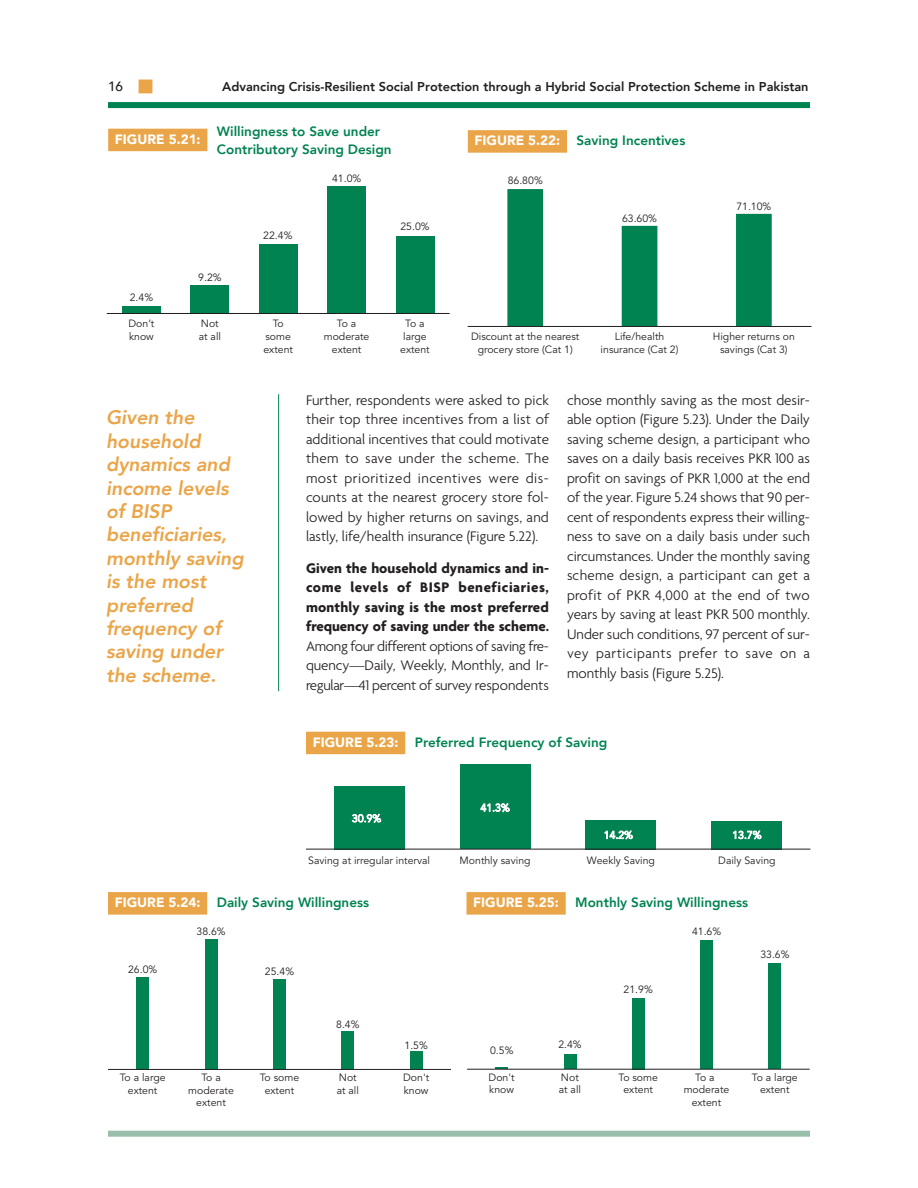
<style>
.page{position:relative;width:918px;height:1188px;background:#fff}
.page>*{position:absolute;margin:0;border:0;box-sizing:border-box;transform-origin:0 0}
.t1{font:italic 800 19.5px/23.4px "Avenir";color:#eaa549}
.t2{font:300 15px/19.5px "Agenda";color:#231f20;text-align:justify}
.t3{font:700 15px/19.5px "Agenda";color:#231f20;text-align:justify}
.t4{font:800 13.5px/18px "Avenir";color:#008351}
.t5{font:900 13.5px "Avenir";color:#fff}
.t6{font:500 13.5px "Avenir";color:#231f20}
.t7{font:800 12.75px "Avenir";color:#231f20}
.t8{font:10.5px/12.6px "Avenir";color:#231f20;text-align:center}
.t9{font:10.5px "Avenir";color:#fff}
.s1{color:#eaa549}
.s2{font-weight:900;color:#fff}
</style>
<div class="page">
<div style="left:108px;top:102px;width:702px;height:6px;background:#008351"></div>
<div style="left:108px;top:1131px;width:702px;height:6px;background:#99bfaa"></div>
<hr style="left:278px;top:394px;width:1px;height:297px;background:#008351">
<div style="left:108px;top:129px;width:99px;height:22px;background:#eaa549"></div>
<div style="left:396px;top:236px;width:38px;height:77px;background:#008351"></div>
<div style="left:327px;top:186px;width:39px;height:127px;background:#008351"></div>
<div style="left:259px;top:244px;width:38px;height:69px;background:#008351"></div>
<div style="left:191px;top:285px;width:38px;height:28px;background:#008351"></div>
<div style="left:122px;top:306px;width:39px;height:7px;background:#008351"></div>
<hr style="left:107px;top:313px;width:342px;height:1px;background:#231f20">
<div style="left:468px;top:130px;width:99px;height:23px;background:#eaa549"></div>
<svg style="left:507px;top:189px;width:265px;height:137px"></svg>
<hr style="left:468px;top:326px;width:343px;height:1px;background:#231f20">
<div style="left:306px;top:732px;width:99px;height:22px;background:#eaa549"></div>
<div style="left:712px;top:821px;width:70px;height:28px;background:#008351"></div>
<div style="left:586px;top:820px;width:70px;height:29px;background:#008351"></div>
<div style="left:460px;top:765px;width:70px;height:84px;background:#008351"></div>
<div style="left:334px;top:786px;width:70px;height:63px;background:#008351"></div>
<hr style="left:306px;top:849px;width:504px;height:1px;background:#231f20">
<div style="left:108px;top:892px;width:99px;height:23px;background:#eaa549"></div>
<div style="left:136px;top:977px;width:13px;height:92px;background:#008351"></div>
<div style="left:205px;top:939px;width:12px;height:130px;background:#008351"></div>
<div style="left:273px;top:979px;width:13px;height:90px;background:#008351"></div>
<div style="left:342px;top:1031px;width:12px;height:38px;background:#008351"></div>
<div style="left:410px;top:1051px;width:13px;height:18px;background:#008351"></div>
<hr style="left:108px;top:1069px;width:343px;height:1px;background:#231f20">
<div style="left:466px;top:892px;width:100px;height:23px;background:#eaa549"></div>
<div style="left:769px;top:964px;width:12px;height:105px;background:#008351"></div>
<div style="left:700px;top:940px;width:13px;height:129px;background:#008351"></div>
<div style="left:632px;top:998px;width:13px;height:71px;background:#008351"></div>
<div style="left:564px;top:1055px;width:12px;height:14px;background:#008351"></div>
<svg style="left:496px;top:1068px;width:12px;height:1px"></svg>
<hr style="left:468px;top:1069px;width:341px;height:1px;background:#231f20">
<p class="t6" style="left:108px;top:74px;width:47px">16 <span class="s1">■</span></p>
<p class="t7" style="left:222px;top:76px;width:588px">Advancing Crisis-Resilient Social Protection through a Hybrid Social Protection Scheme in Pakistan</p>
<p class="t5" style="left:115px;top:127px;width:87px">FIGURE 5.21:</p>
<p class="t4" style="left:217px;top:122px;width:176px">Willingness to Save under<br>Contributory Saving Design</p>
<p class="t8" style="left:332px;top:173px;width:31px">41.0%</p>
<p class="t8" style="left:130px;top:291px;width:25px">2.4%</p>
<p class="t8" style="left:198px;top:271px;width:25px">9.2%</p>
<p class="t8" style="left:263px;top:230px;width:31px">22.4%</p>
<p class="t8" style="left:129px;top:318px;width:27px;text-align:left">Don’t know</p>
<p class="t8" style="left:324px;top:318px;width:47px">To a moderate extent</p>
<p class="t8" style="left:199px;top:318px;width:24px;text-align:left">Not at all</p>
<p class="t8" style="left:263px;top:318px;width:31px">To some extent</p>
<p class="t8" style="left:400px;top:220px;width:31px">25.0%</p>
<p class="t8" style="left:400px;top:318px;width:31px">To a large extent</p>
<p class="t4" style="left:475px;top:132px;width:212px"><span class="s2">FIGURE 5.22:</span> Saving Incentives</p>
<p class="t8" style="left:508px;top:174px;width:37px">86.80%</p>
<p class="t8" style="left:622px;top:213px;width:37px">63.60%</p>
<p class="t8" style="left:736px;top:200px;width:37px">71.10%</p>
<p class="t8" style="left:471px;top:330px;width:110px">Discount at the nearest grocery store (Cat 1)</p>
<p class="t8" style="left:601px;top:330px;width:79px">Life/health insurance (Cat 2)</p>
<p class="t8" style="left:713px;top:330px;width:84px">Higher returns on savings (Cat 3)</p>
<h1 class="t1" style="left:106px;top:406px;width:139px">Given the household dynamics and income levels of BISP beneficiaries, monthly saving is the most preferred frequency of saving under the scheme.</h1>
<p class="t2" style="left:306px;top:391px;width:245px">Further, respondents were asked to pick their top three incentives from a list of additional incentives that could motivate them to save under the scheme. The most prioritized incentives were dis&shy;counts at the nearest grocery store fol&shy;lowed by higher returns on savings, and lastly, life/health insurance (Figure 5.22).</p>
<p class="t3" style="left:306px;top:559px;width:245px">Given the household dynamics and in&shy;come levels of BISP beneficiaries, monthly saving is the most preferred frequency of saving under the scheme.</p>
<p class="t2" style="left:306px;top:637px;width:245px">Among four different options of saving fre&shy;quency—Daily, Weekly, Monthly, and Ir&shy;regular—41 percent of survey respondents</p>
<p class="t2" style="left:567px;top:391px;width:245px">chose monthly saving as the most desir&shy;able option (Figure 5.23). Under the Daily saving scheme design, a participant who saves on a daily basis receives PKR 100 as profit on savings of PKR 1,000 at the end of the year. Figure 5.24 shows that 90 per&shy;cent of respondents express their willing&shy;ness to save on a daily basis under such circumstances. Under the monthly saving scheme design, a participant can get a profit of PKR 4,000 at the end of two years by saving at least PKR 500 monthly.<br>Under such conditions, 97 percent of sur&shy;vey participants prefer to save on a monthly basis (Figure 5.25).</p>
<p class="t4" style="left:313px;top:733px;width:296px"><span class="s2">FIGURE 5.23:</span> Preferred Frequency of Saving</p>
<p class="t9" style="left:481px;top:802px;width:31px">41.3%</p>
<p class="t9" style="left:352px;top:812px;width:31px">30.9%</p>
<p class="t8" style="left:308px;top:854px;width:123px">Saving at irregular interval</p>
<p class="t8" style="left:460px;top:854px;width:72px">Monthly saving</p>
<p class="t8" style="left:587px;top:854px;width:70px">Weekly Saving</p>
<p class="t8" style="left:718px;top:854px;width:59px">Daily Saving</p>
<p class="t4" style="left:115px;top:893px;width:256px"><span class="s2">FIGURE 5.24:</span> Daily Saving Willingness</p>
<p class="t9" style="left:604px;top:829px;width:31px">14.2%</p>
<p class="t9" style="left:732px;top:829px;width:31px">13.7%</p>
<p class="t4" style="left:473px;top:893px;width:276px"><span class="s2">FIGURE 5.25:</span> Monthly Saving Willingness</p>
<p class="t8" style="left:128px;top:963px;width:31px">26.0%</p>
<p class="t8" style="left:197px;top:925px;width:31px">38.6%</p>
<p class="t8" style="left:265px;top:965px;width:31px">25.4%</p>
<p class="t8" style="left:336px;top:1018px;width:25px">8.4%</p>
<p class="t8" style="left:405px;top:1039px;width:25px">1.5%</p>
<p class="t8" style="left:120px;top:1071px;width:47px">To a large extent</p>
<p class="t8" style="left:188px;top:1071px;width:47px">To a moderate extent</p>
<p class="t8" style="left:260px;top:1071px;width:41px">To some extent</p>
<p class="t8" style="left:337px;top:1071px;width:24px;text-align:left">Not at all</p>
<p class="t8" style="left:403px;top:1071px;width:28px;text-align:left">Don't know</p>
<p class="t8" style="left:490px;top:1044px;width:25px">0.5%</p>
<p class="t8" style="left:489px;top:1071px;width:28px;text-align:left">Don't know</p>
<p class="t8" style="left:558px;top:1039px;width:25px">2.4%</p>
<p class="t8" style="left:559px;top:1071px;width:24px;text-align:left">Not at all</p>
<p class="t8" style="left:624px;top:984px;width:31px">21.9%</p>
<p class="t8" style="left:692px;top:925px;width:31px">41.6%</p>
<p class="t8" style="left:760px;top:949px;width:31px">33.6%</p>
<p class="t8" style="left:618px;top:1071px;width:41px">To some extent</p>
<p class="t8" style="left:684px;top:1071px;width:47px">To a moderate extent</p>
<p class="t8" style="left:752px;top:1071px;width:47px">To a large extent</p>
</div>
